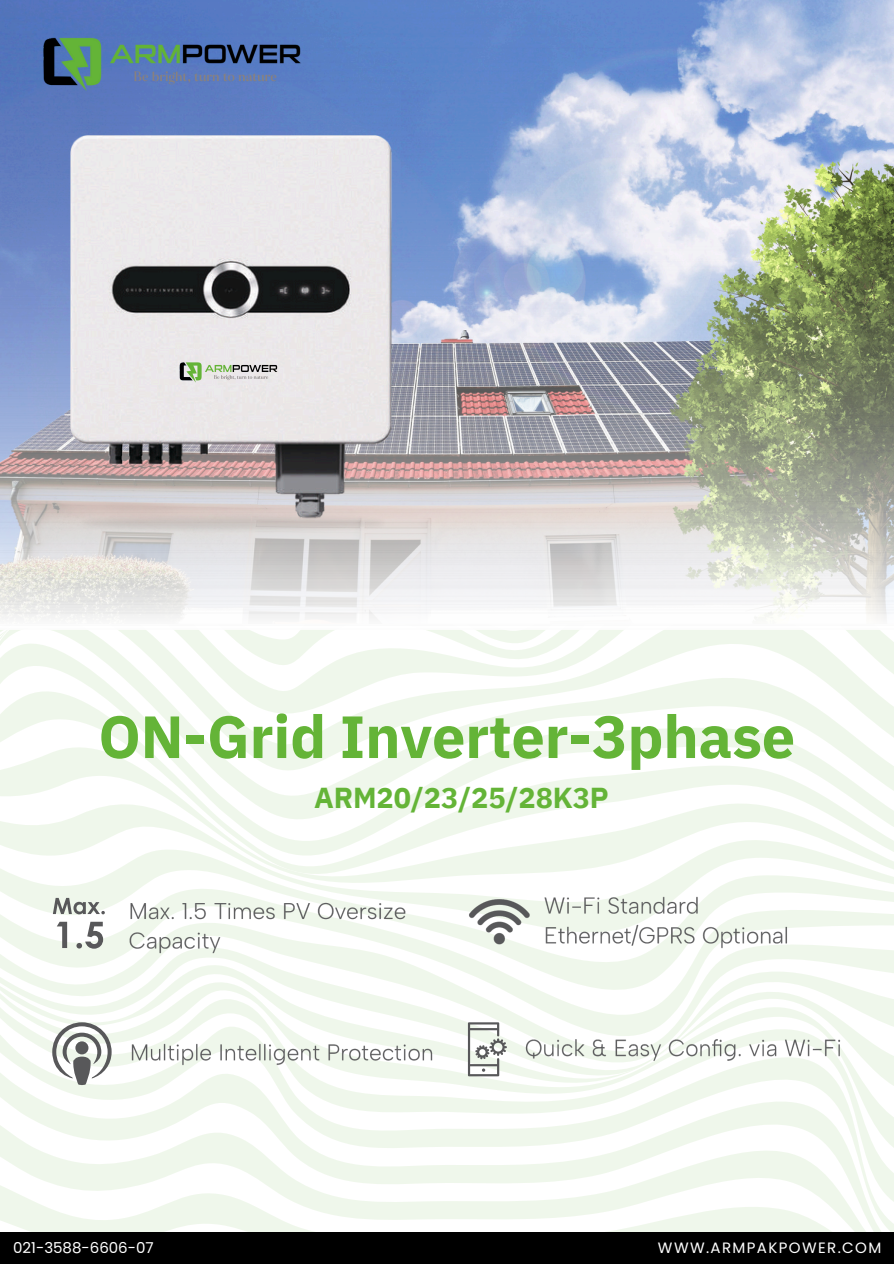
<style>
.page{position:relative;width:894px;height:1264px;background:#fff}
.page>*{position:absolute;margin:0;border:0;box-sizing:border-box;transform-origin:0 0}
.t1{font:700 59.55px "IBM Plex Sans";letter-spacing:-.005em;color:#64b437}
.t2{font:700 28.8px "IBM Plex Sans";letter-spacing:-.005em;color:#64b437}
.t3{font:15px "Poppins";letter-spacing:.09em;color:#fff}
.t4{font:15px "Poppins";color:#fff}
</style>
<div class="page">
<svg style="left:0;top:630px;width:893px;height:38px;fill:#f1f8ed"></svg>
<svg style="left:0;top:668px;width:893px;height:56px"></svg>
<svg style="left:0;top:724px;width:893px;height:59px"></svg>
<svg style="left:0;top:783px;width:893px;height:30px"></svg>
<svg style="left:0;top:813px;width:893px;height:24px"></svg>
<svg style="left:0;top:837px;width:893px;height:30px;fill:#f0f7ec"></svg>
<svg style="left:0;top:867px;width:893px;height:20px"></svg>
<svg style="left:0;top:887px;width:893px;height:18px;fill:#eff7eb"></svg>
<svg style="left:0;top:935px;width:893px;height:31px;fill:#eff7eb"></svg>
<svg style="left:0;top:966px;width:893px;height:48px"></svg>
<svg style="left:0;top:1014px;width:893px;height:74px;fill:#f5faf3"></svg>
<svg style="left:0;top:1088px;width:893px;height:78px"></svg>
<svg style="left:0;top:1166px;width:893px;height:66px;fill:#f0f7ec"></svg>
<img style="left:0;top:0;width:893px;height:619px">
<img style="left:27px;top:461px;width:414px;height:125px">
<img style="left:62px;top:132px;width:331px;height:394px">
<svg style="left:53px;top:897px;width:52px;height:17px"></svg>
<svg style="left:57px;top:921px;width:10px;height:27px"></svg>
<svg style="left:76px;top:921px;width:27px;height:27px"></svg>
<svg style="left:52px;top:1022px;width:60px;height:63px"></svg>
<img style="left:120px;top:894px;width:294px;height:67px">
<img style="left:124px;top:1035px;width:316px;height:38px">
<svg style="left:468px;top:1022px;width:39px;height:54px"></svg>
<img style="left:459px;top:888px;width:337px;height:68px">
<img style="left:517px;top:1030px;width:331px;height:38px">
<div style="left:0;top:1232px;width:893px;height:31px;background:#000"></div>
<img style="left:178px;top:362px;width:100px;height:20px">
<img style="left:40px;top:38px;width:264px;height:54px">
<p class="t1" style="left:98px;top:697px;width:698px">ON-Grid Inverter-3phase</p>
<h1 class="t2" style="left:314px;top:778px;width:296px">ARM20/23/25/28K3P</h1>
<p class="t4" style="left:13px;top:1237px;width:142px">021-3588-6606-07</p>
<h2 class="t3" style="left:657px;top:1237px;width:225px">WWW.ARMPAKPOWER.COM</h2>
</div>
